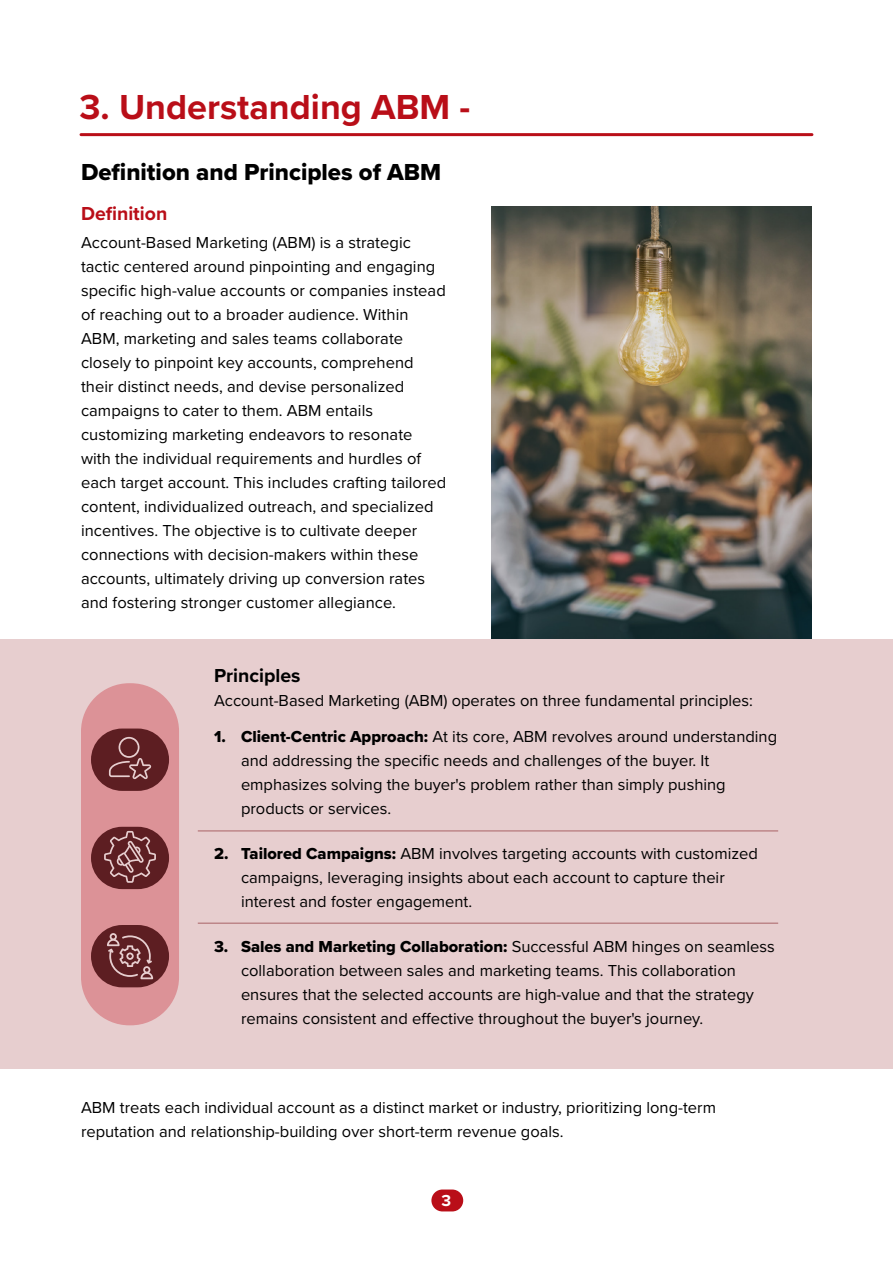
<style>
.page{position:relative;width:893px;height:1263px;background:#fff}
.page>*{position:absolute;margin:0;border:0;box-sizing:border-box;transform-origin:0 0}
.t1{font:700 36px "Proxima Nova";color:#b90e18}
.t2{font:24px "Proxima Nova Extrabld";color:#000}
.t3{font:700 19.5px "Proxima Nova";color:#b90e18}
.t4{font:700 19.5px "Proxima Nova";color:#000}
.t5{font:16.5px/24px "Proxima Nova";color:#000}
.t6{font:16.5px "Proxima Nova Extrabld";color:#000}
.t7{font:700 16.5px "Proxima Nova";color:#fff}
.s1{font-family:"Proxima Nova Extrabld"}
.s2{font-family:"Proxima Nova"}
</style>
<div class="page">
<img style="left:491px;top:206px;width:321px;height:433px">
<div style="left:0;top:639px;width:893px;height:429px;background:#e7cecf"></div>
<hr style="left:81px;top:133px;width:731px;height:3px;background:#b90e18">
<hr style="left:198px;top:923px;width:580px;height:1px;background:#a96266">
<hr style="left:198px;top:830px;width:580px;height:1px;background:#a96266">
<div style="left:431px;top:1189px;width:32px;height:22px;background:#b90e18;border-radius:11px"></div>
<div style="left:81px;top:683px;width:98px;height:342px;background:#dc9297;border-radius:48px"></div>
<div style="left:91px;top:728px;width:78px;height:63px;background:#5d1e22;border-radius:31px"></div>
<div style="left:91px;top:827px;width:78px;height:62px;background:#5d1e22;border-radius:31px"></div>
<div style="left:91px;top:925px;width:78px;height:62px;background:#5d1e22;border-radius:31px"></div>
<svg style="left:104px;top:831px;width:52px;height:52px"></svg>
<svg style="left:109px;top:737px;width:42px;height:42px"></svg>
<svg style="left:107px;top:933px;width:46px;height:46px"></svg>
<h1 class="t1" style="left:79px;top:92px;width:392px">3. Understanding ABM -</h1>
<h2 class="t2" style="left:81px;top:162px;width:362px">Definition and Principles of ABM</h2>
<p class="t3" style="left:81px;top:205px;width:88px">Definition</p>
<p class="t5" style="left:81px;top:231px;width:367px">Account-Based Marketing (ABM) is a strategic tactic centered around pinpointing and engaging specific high-value accounts or companies instead of reaching out to a broader audience. Within ABM, marketing and sales teams collaborate closely to pinpoint key accounts, comprehend their distinct needs, and devise personalized campaigns to cater to them. ABM entails customizing marketing endeavors to resonate with the individual requirements and hurdles of each target account. This includes crafting tailored content, individualized outreach, and specialized incentives. The objective is to cultivate deeper connections with decision-makers within these accounts, ultimately driving up conversion rates and fostering stronger customer allegiance.</p>
<p class="t4" style="left:214px;top:667px;width:88px">Principles</p>
<p class="t5" style="left:214px;top:689px;width:540px">Account-Based Marketing (ABM) operates on three fundamental principles:</p>
<p class="t5" style="left:241px;top:725px;width:538px;text-indent:-27px"><span class="s1">1. Client-Centric Approach:</span> At its core, ABM revolves around understanding and addressing the specific needs and challenges of the buyer. It emphasizes solving the buyer's problem rather than simply pushing products or services.</p>
<p class="t5" style="left:241px;top:842px;width:518px;text-indent:-27px"><span class="s1">2. Tailored Campaigns:</span> ABM involves targeting accounts with customized campaigns, leveraging insights about each account to capture their interest and foster engagement.</p>
<p class="t6" style="left:214px;top:939px;width:562px">3. Sales and Marketing Collaboration: <span class="s2">Successful ABM hinges on seamless</span></p>
<p class="t5" style="left:241px;top:959px;width:514px">collaboration between sales and marketing teams. This collaboration ensures that the selected accounts are high-value and that the strategy remains consistent and effective throughout the buyer's journey.</p>
<p class="t5" style="left:81px;top:1096px;width:636px">ABM treats each individual account as a distinct market or industry, prioritizing long-term reputation and relationship-building over short-term revenue goals.</p>
<p class="t7" style="left:442px;top:1193px;width:11px">3</p>
</div>
